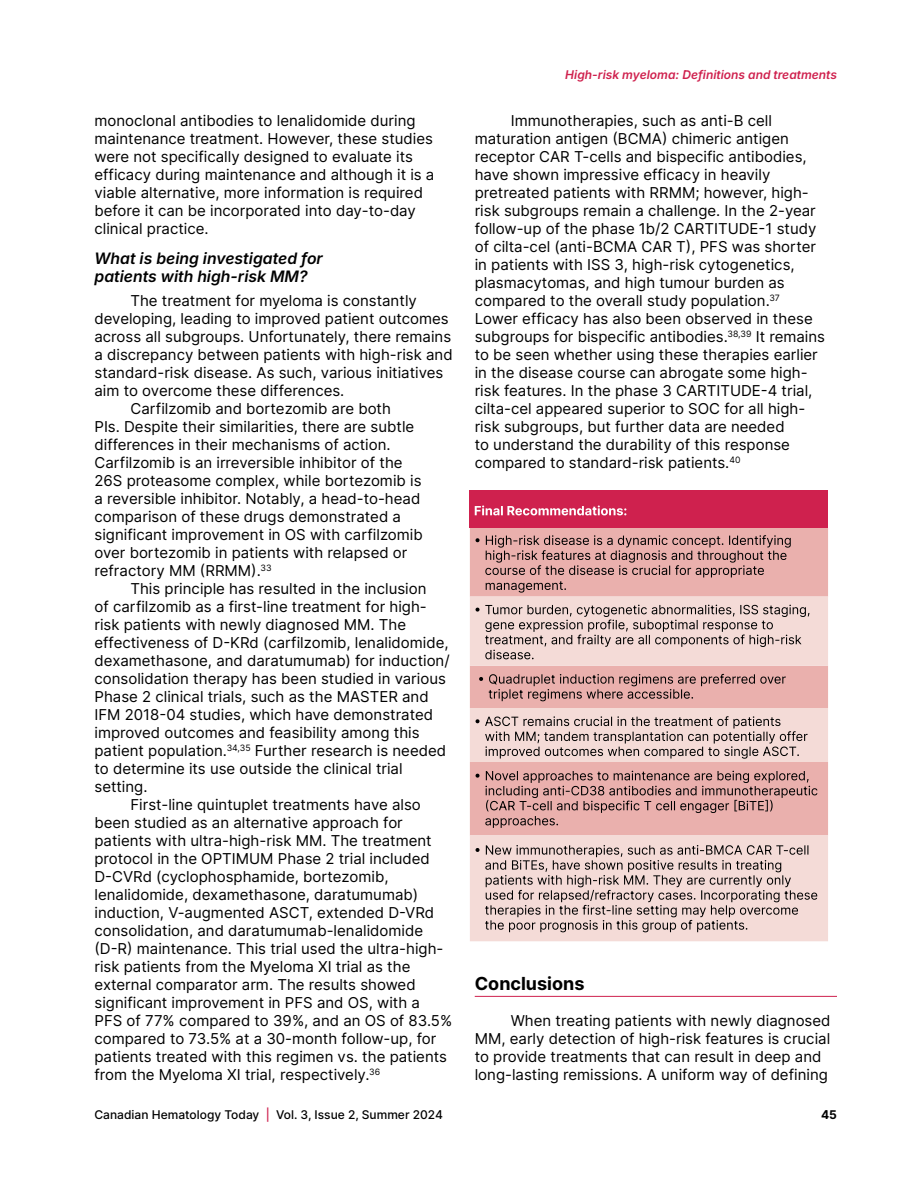
<style>
.page{position:relative;width:918px;height:1188px;background:#fff}
.page>*{position:absolute;margin:0;border:0;box-sizing:border-box;transform-origin:0 0}
.heading{font:700 18px "Inter";color:#000}
.heading_lv3{font:italic 15.75px/18px "Inter Variable";color:#000}
.body_text{font:15px/18px "Inter";color:#000}
.t1{font:500 12px "Inter";color:#000}
.t2{font:italic 12px "Inter Variable";color:#cf214e}
.t3{font:700 12px "Inter";color:#000}
.s1{color:#cf214e}
</style>
<div class="page">
<hr style="left:475px;top:996px;width:362px;height:1px;background:#cf214e">
<div style="left:470px;top:490px;width:358px;height:38px;background:#cf214e"></div>
<div style="left:470px;top:528px;width:358px;height:69px;background:#eab0ad"></div>
<svg style="left:470px;top:597px;width:358px;height:344px;background:#efc9c6"></svg>
<svg style="left:476px;top:845px;width:341px;height:87px;background:#cdb8b5"></svg>
<svg style="left:476px;top:771px;width:341px;height:57px;background:#cb9896"></svg>
<svg style="left:476px;top:716px;width:332px;height:43px;background:#ccb7b4"></svg>
<svg style="left:479px;top:674px;width:307px;height:27px;background:#c59492"></svg>
<svg style="left:476px;top:605px;width:333px;height:54px;background:#d2bcb9"></svg>
<svg style="left:476px;top:535px;width:315px;height:58px;background:#ca9895"></svg>
<svg style="left:475px;top:506px;width:151px;height:9px"></svg>
<p class="body_text" style="left:94px;top:111px;width:341px">monoclonal antibodies to lenalidomide during maintenance treatment. However, these studies were not specifically designed to evaluate its efficacy during maintenance and although it is a viable alternative, more information is required before it can be incorporated into day-to-day clinical practice.</p>
<h5 class="heading_lv3" style="left:94px;top:249px;width:230px">What is being investigated for patients with high-risk MM?</h5>
<p class="body_text" style="left:94px;top:291px;width:360px;text-indent:36px">The treatment for myeloma is constantly developing, leading to improved patient outcomes across all subgroups. Unfortunately, there remains a discrepancy between patients with high-risk and standard-risk disease. As such, various initiatives aim to overcome these differences.</p>
<p class="body_text" style="left:94px;top:399px;width:330px;text-indent:36px">Carfilzomib and bortezomib are both<br>PIs. Despite their similarities, there are subtle differences in their mechanisms of action.<br>Carfilzomib is an irreversible inhibitor of the 26S proteasome complex, while bortezomib is a reversible inhibitor. Notably, a head-to-head comparison of these drugs demonstrated a significant improvement in OS with carfilzomib over bortezomib in patients with relapsed or refractory MM (RRMM).<sup>33</sup></p>
<p class="body_text" style="left:94px;top:579px;width:357px;text-indent:36px">This principle has resulted in the inclusion<br>of carfilzomib as a first-line treatment for high&shy;risk patients with newly diagnosed MM. The effectiveness of D-KRd (carfilzomib, lenalidomide, dexamethasone, and daratumumab) for induction/ consolidation therapy has been studied in various Phase 2 clinical trials, such as the MASTER and IFM 2018-04 studies, which have demonstrated improved outcomes and feasibility among this patient population.<sup>34,35</sup> Further research is needed to determine its use outside the clinical trial setting.</p>
<p class="body_text" style="left:94px;top:795px;width:359px;text-indent:36px">First-line quintuplet treatments have also been studied as an alternative approach for patients with ultra-high-risk MM. The treatment protocol in the OPTIMUM Phase 2 trial included D-CVRd (cyclophosphamide, bortezomib, lenalidomide, dexamethasone, daratumumab) induction, V-augmented ASCT, extended D-VRd consolidation, and daratumumab-lenalidomide (D-R) maintenance. This trial used the ultra-high&shy;risk patients from the Myeloma XI trial as the external comparator arm. The results showed significant improvement in PFS and OS, with a<br>PFS of 77% compared to 39%, and an OS of 83.5% compared to 73.5% at a 30-month follow-up, for patients treated with this regimen vs. the patients from the Myeloma XI trial, respectively.<sup>36</sup></p>
<p class="t2" style="left:565px;top:66px;width:273px">High-risk myeloma: Definitions and treatments</p>
<p class="body_text" style="left:475px;top:111px;width:352px;text-indent:36px">Immunotherapies, such as anti-B cell maturation antigen (BCMA) chimeric antigen receptor CAR T-cells and bispecific antibodies, have shown impressive efficacy in heavily pretreated patients with RRMM; however, high&shy;risk subgroups remain a challenge. In the 2-year follow-up of the phase 1b/2 CARTITUDE-1 study of cilta-cel (anti-BCMA CAR T), PFS was shorter in patients with ISS 3, high-risk cytogenetics, plasmacytomas, and high tumour burden as compared to the overall study population.<sup>37<br></sup>Lower efficacy has also been observed in these subgroups for bispecific antibodies.<sup>38,39</sup> It remains to be seen whether using these therapies earlier in the disease course can abrogate some high&shy;risk features. In the phase 3 CARTITUDE-4 trial, cilta-cel appeared superior to SOC for all high&shy;risk subgroups, but further data are needed<br>to understand the durability of this response compared to standard-risk patients.<sup>40</sup></p>
<h3 class="heading" style="left:475px;top:970px;width:111px">Conclusions</h3>
<p class="body_text" style="left:475px;top:1011px;width:357px;text-indent:36px">When treating patients with newly diagnosed MM, early detection of high-risk features is crucial to provide treatments that can result in deep and long-lasting remissions. A uniform way of defining</p>
<p class="t1" style="left:94px;top:1106px;width:350px">Canadian Hematology Today <span class="s1">|</span> Vol. 3, Issue 2, Summer 2024</p>
<p class="t3" style="left:821px;top:1106px;width:17px">45</p>
</div>
